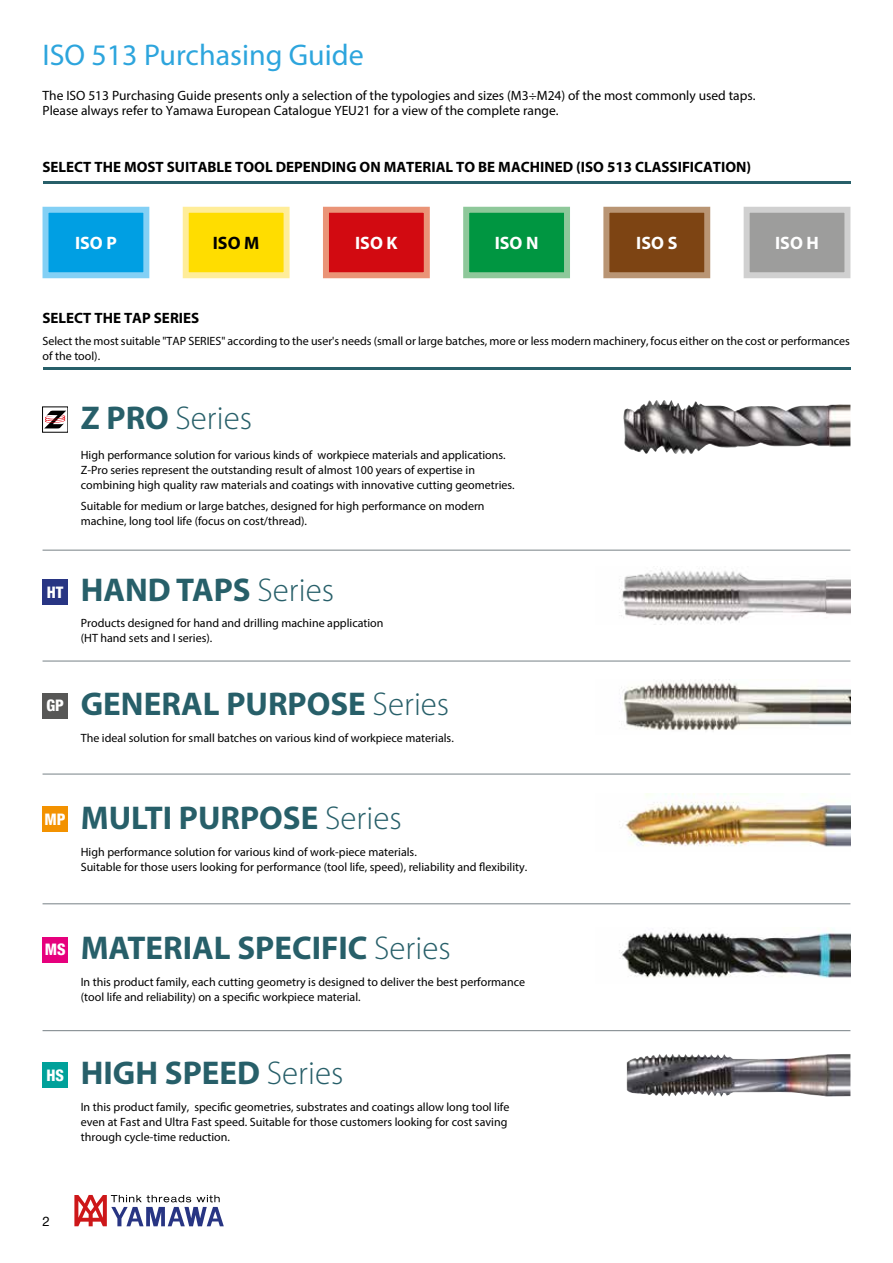
<style>
.page{position:relative;width:893px;height:1263px;background:#fff}
.page>*{position:absolute;margin:0;border:0;box-sizing:border-box;transform-origin:0 0}
.t1{font:700 33px "Myriad Pro";color:#275f69}
.t2{font:300 33px "Myriad Pro";color:#275f69}
.t3{font:30px "Myriad Pro";color:#2da5dd}
.t4{font:700 18px "Myriad Pro";color:#fff}
.t5{font:700 18px "Myriad Pro";color:#000}
.t6{font:700 15px "Myriad Pro";color:#000}
.t7{font:13.5px/15px "Myriad Pro";color:#000}
.t8{font:13.2px "Helvetica Neue LT Pro";color:#000}
.t9{font:12px/15px "Myriad Pro";color:#000}
.s1{font-weight:700}
.s2{font-family:"Helvetica Neue LTW1 G";font-weight:800;font-stretch:condensed;font-size:15.9px;color:#fff}
.s3{font-weight:300}
</style>
<div class="page">
<svg style="left:74px;top:1195px;width:150px;height:31px"></svg>
<hr style="left:43px;top:181px;width:807px;height:3px;background:#275f69">
<hr style="left:43px;top:367px;width:807px;height:3px;background:#275f69">
<img style="left:623px;top:400px;width:189px;height:54px">
<svg style="left:45px;top:410px;width:21px;height:19px"></svg>
<svg style="left:44px;top:411px;width:22px;height:17px"></svg>
<hr style="left:43px;top:550px;width:807px;height:1px;background:#778186">
<hr style="left:43px;top:661px;width:807px;height:1px;background:#778186">
<hr style="left:43px;top:774px;width:807px;height:1px;background:#778186">
<hr style="left:43px;top:903px;width:807px;height:1px;background:#778186">
<hr style="left:43px;top:1030px;width:807px;height:1px;background:#778186">
<img style="left:621px;top:569px;width:229px;height:53px">
<div style="left:43px;top:580px;width:25px;height:25px;background:#283583"></div>
<img style="left:619px;top:679px;width:231px;height:52px">
<div style="left:43px;top:693px;width:25px;height:25px;background:#575756"></div>
<img style="left:625px;top:794px;width:225px;height:53px">
<div style="left:43px;top:807px;width:25px;height:25px;background:#f39200"></div>
<img style="left:619px;top:929px;width:231px;height:49px">
<div style="left:43px;top:937px;width:25px;height:25px;background:#e6007d"></div>
<img style="left:627px;top:1054px;width:223px;height:42px">
<div style="left:43px;top:1062px;width:25px;height:26px;background:#00a19a"></div>
<div style="left:46px;top:210px;width:100px;height:65px;background:#009fe3"></div>
<div style="left:43px;top:207px;width:106px;height:71px;border:6px solid #83d0f5"></div>
<div style="left:186px;top:210px;width:101px;height:65px;background:#fd0"></div>
<div style="left:183px;top:207px;width:107px;height:71px;border:6px solid #ffed99"></div>
<div style="left:326px;top:210px;width:101px;height:65px;background:#d20a11"></div>
<div style="left:323px;top:207px;width:107px;height:71px;border:6px solid #ea9477"></div>
<div style="left:466px;top:210px;width:101px;height:65px;background:#009641"></div>
<div style="left:463px;top:207px;width:107px;height:71px;border:6px solid #8ec89a"></div>
<div style="left:606px;top:210px;width:101px;height:65px;background:#7d4413"></div>
<div style="left:603px;top:207px;width:107px;height:71px;border:6px solid #b99574"></div>
<div style="left:747px;top:210px;width:100px;height:65px;background:#9d9d9c"></div>
<div style="left:744px;top:207px;width:106px;height:71px;border:6px solid #d0d0d0"></div>
<h2 class="t3" style="left:43px;top:36px;width:323px">ISO 513 Purchasing Guide</h2>
<p class="t7" style="left:43px;top:88px;width:714px">The ISO 513 Purchasing Guide presents only a selection of the typologies and sizes (M3÷M24) of the most commonly used taps.<br>Please always refer to Yamawa European Catalogue YEU21 for a view of the complete range.</p>
<p class="t6" style="left:43px;top:157px;width:710px">SELECT THE MOST SUITABLE TOOL DEPENDING ON MATERIAL TO BE MACHINED (ISO 513 CLASSIFICATION)</p>
<h3 class="t4" style="left:75px;top:231px;width:43px">ISO P</h3>
<h3 class="t5" style="left:213px;top:231px;width:48px">ISO M</h3>
<h3 class="t4" style="left:355px;top:231px;width:44px">ISO K</h3>
<h3 class="t4" style="left:495px;top:231px;width:45px">ISO N</h3>
<h3 class="t4" style="left:636px;top:231px;width:43px">ISO S</h3>
<h3 class="t4" style="left:775px;top:231px;width:45px">ISO H</h3>
<p class="t6" style="left:43px;top:308px;width:158px">SELECT THE TAP SERIES</p>
<p class="t9" style="left:43px;top:333px;width:809px">Select the most suitable "TAP SERIES" according to the user's needs (small or large batches, more or less modern machinery, focus either on the cost or performances of the tool).</p>
<h1 class="t2" style="left:81px;top:398px;width:173px"><span class="s1">Z PRO</span> Series</h1>
<p class="t9" style="left:81px;top:447px;width:435px">High performance solution for various kinds of workpiece materials and applications.<br>Z-Pro series represent the outstanding result of almost 100 years of expertise in combining high quality raw materials and coatings with innovative cutting geometries.</p>
<p class="t9" style="left:81px;top:498px;width:405px">Suitable for medium or large batches, designed for high performance on modern machine, long tool life (focus on cost/thread).</p>
<h1 class="t1" style="left:47px;top:569px;width:289px"><span class="s2">HT</span> HAND TAPS <span class="s3">Series</span></h1>
<p class="t9" style="left:81px;top:615px;width:304px">Products designed for hand and drilling machine application (HT hand sets and I series).</p>
<h1 class="t1" style="left:46px;top:682px;width:404px"><span class="s2">GP</span> GENERAL PURPOSE <span class="s3">Series</span></h1>
<p class="t9" style="left:81px;top:730px;width:375px">The ideal solution for small batches on various kind of workpiece materials.</p>
<h1 class="t1" style="left:45px;top:796px;width:359px"><span class="s2">MP</span> MULTI PURPOSE <span class="s3">Series</span></h1>
<p class="t9" style="left:81px;top:844px;width:448px">High performance solution for various kind of work-piece materials.<br>Suitable for those users looking for performance (tool life, speed), reliability and flexibility.</p>
<h1 class="t1" style="left:45px;top:926px;width:408px"><span class="s2">MS</span> MATERIAL SPECIFIC <span class="s3">Series</span></h1>
<p class="t9" style="left:81px;top:974px;width:446px">In this product family, each cutting geometry is designed to deliver the best performance (tool life and reliability) on a specific workpiece material.</p>
<h1 class="t1" style="left:46px;top:1051px;width:298px"><span class="s2">HS</span> HIGH SPEED <span class="s3">Series</span></h1>
<p class="t8" style="left:43px;top:1213px;width:9px">2</p>
<p class="t9" style="left:81px;top:1099px;width:430px">In this product family, specific geometries, substrates and coatings allow long tool life even at Fast and Ultra Fast speed. Suitable for those customers looking for cost saving through cycle-time reduction.</p>
</div>
